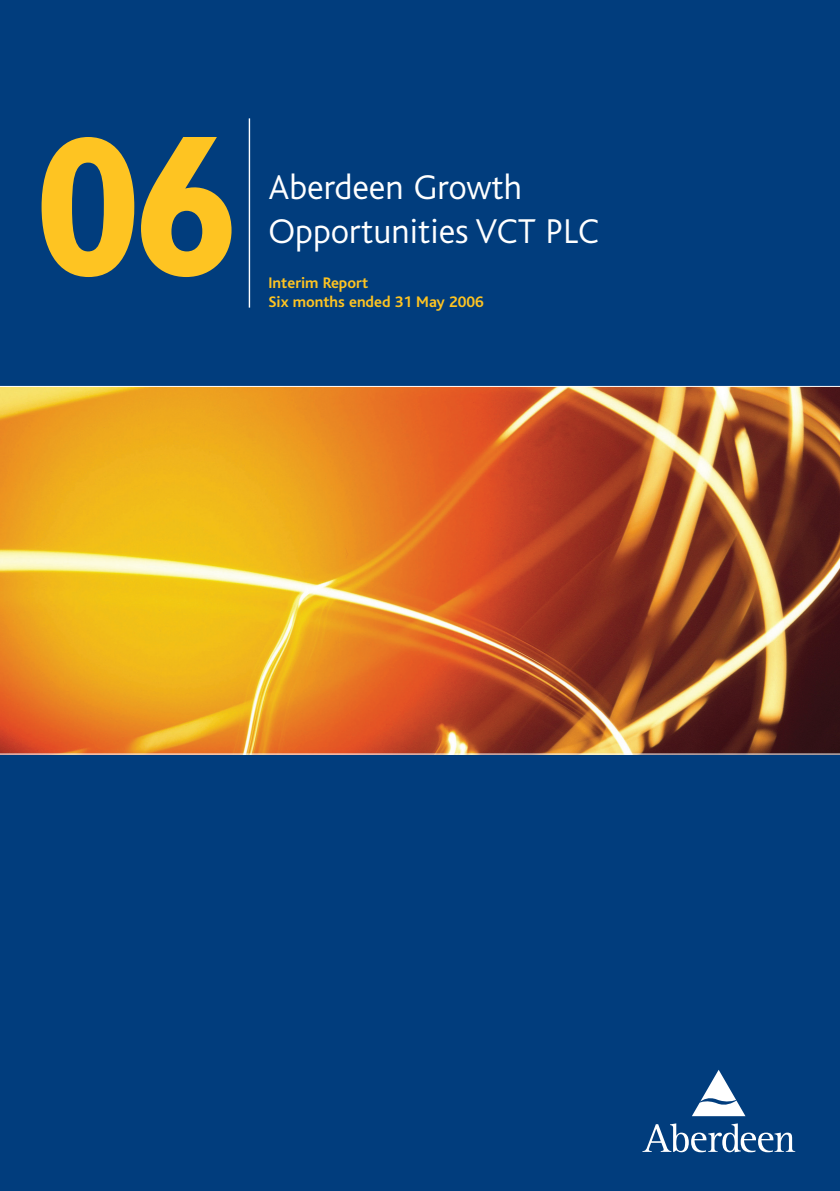
<style>
.page{position:relative;width:840px;height:1191px;background:#fff}
.page>*{position:absolute;margin:0;border:0;box-sizing:border-box;transform-origin:0 0}
.t1{font:700 200px "Gill Sans";color:#fec422}
.t2{font:300 36px/43.2px "Bliss";color:#fff}
.t3{font:700 16px/19.2px "Bliss";color:#fec422}
</style>
<div class="page">
<div style="left:0;top:0;width:839px;height:1191px;background:#013d7d"></div>
<hr style="left:248px;top:118px;width:2px;height:189px;background:#fff">
<svg style="left:642px;top:1123px;width:152px;height:29px"></svg>
<svg style="left:692px;top:1070px;width:53px;height:46px"></svg>
<svg style="left:0;top:386px;width:839px;height:368px;background:#ca7b2c"></svg>
<h1 class="t1" style="left:33px;top:132px;width:211px">06</h1>
<h2 class="t2" style="left:268px;top:169px;width:332px">Aberdeen Growth<br>Opportunities VCT PLC</h2>
<p class="t3" style="left:268px;top:274px;width:217px">Interim Report<br>Six months ended 31 May 2006</p>
</div>
